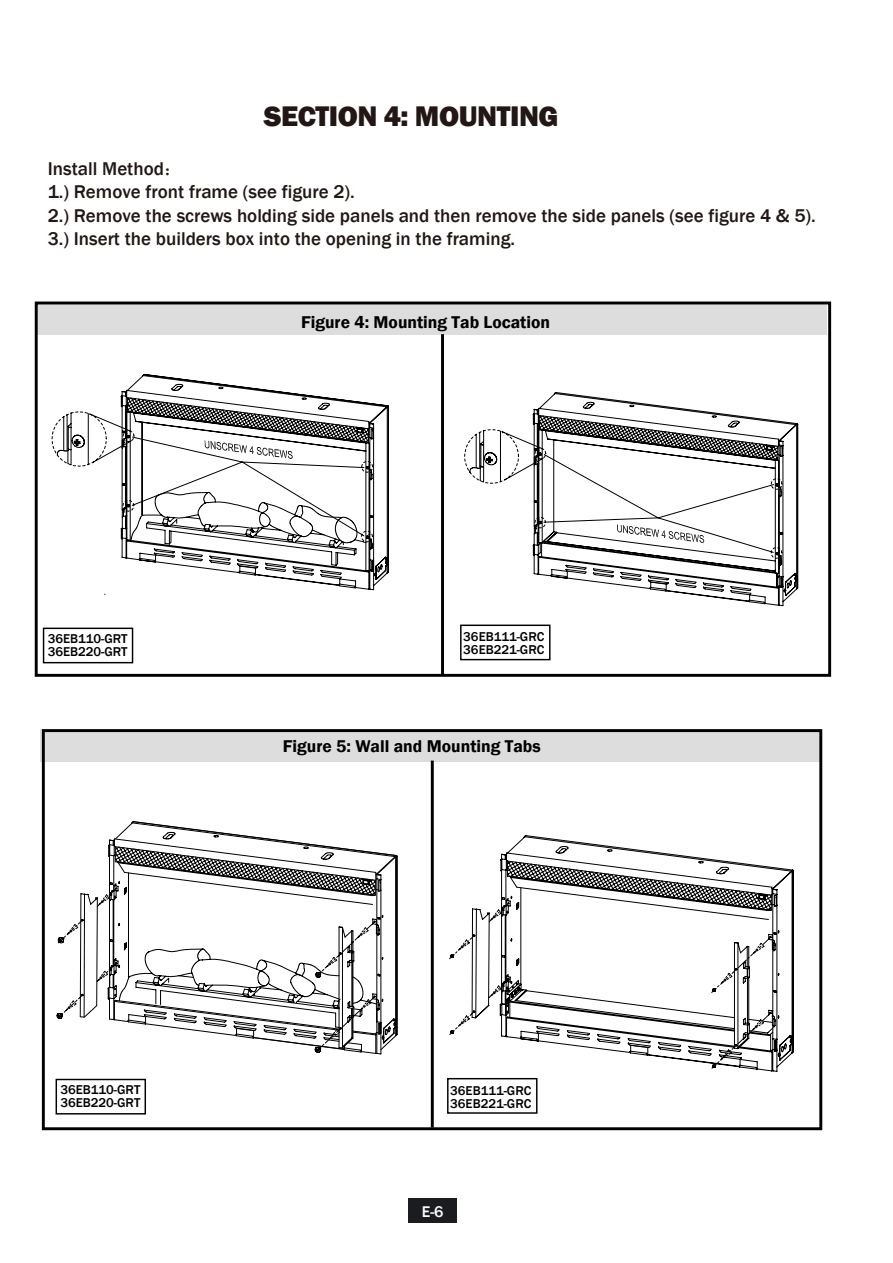
<style>
.page{position:relative;width:893px;height:1263px;background:#fff}
.page>*{position:absolute;margin:0;border:0;box-sizing:border-box;transform-origin:0 0}
.t1{font:800 29.25px "Franklin Gothic";letter-spacing:-.015em;color:#221714}
.t2{font:500 19.05px/23.4px "Franklin Gothic";color:#211714}
.t3{font:600 17.55px "Franklin Gothic";color:#000}
.t4{font:500 15.9px "Franklin Gothic";color:#fff}
.t5{font:500 13.2px/13.2px "Franklin Gothic";color:#000}
.s1{font-family:"Sim Sun";font-weight:400}
</style>
<div class="page">
<div style="left:35px;top:303px;width:792px;height:31px;background:#ddd"></div>
<div style="left:40px;top:729px;width:780px;height:32px;background:#ddd"></div>
<div style="left:42px;top:729px;width:780px;height:401px;border:3px solid #000"></div>
<div style="left:35px;top:301px;width:796px;height:376px;border:3px solid #000"></div>
<div style="left:408px;top:1199px;width:49px;height:24px;background:#1a1c20"></div>
<svg style="left:79px;top:593px;width:51px;height:425px"></svg>
<svg style="left:125px;top:374px;width:264px;height:209px"></svg>
<svg style="left:51px;top:411px;width:323px;height:132px"></svg>
<svg style="left:130px;top:491px;width:247px;height:423px"></svg>
<svg style="left:62px;top:1000px;width:15px;height:14px"></svg>
<svg style="left:93px;top:914px;width:305px;height:140px"></svg>
<svg style="left:96px;top:821px;width:302px;height:87px"></svg>
<svg style="left:65px;top:923px;width:14px;height:14px"></svg>
<svg style="left:533px;top:392px;width:265px;height:214px"></svg>
<svg style="left:464px;top:429px;width:319px;height:130px"></svg>
<svg style="left:514px;top:835px;width:280px;height:237px"></svg>
<svg style="left:500px;top:846px;width:287px;height:210px"></svg>
<svg style="left:500px;top:876px;width:274px;height:26px"></svg>
<svg style="left:449px;top:902px;width:331px;height:167px"></svg>
<svg style="left:454px;top:909px;width:311px;height:154px"></svg>
<hr style="left:441px;top:334px;width:3px;height:342px;background:#000">
<div style="left:43px;top:628px;width:90px;height:35px;border:1px solid #000"></div>
<div style="left:447px;top:1078px;width:90px;height:36px;border:1px solid #000"></div>
<div style="left:56px;top:1079px;width:90px;height:35px;border:1px solid #000"></div>
<div style="left:460px;top:624px;width:90px;height:36px;border:1px solid #000"></div>
<hr style="left:431px;top:761px;width:3px;height:366px;background:#000">
<h1 class="t1" style="left:264px;top:97px;width:296px">SECTION 4: MOUNTING</h1>
<p class="t2" style="left:48px;top:157px;width:769px">Install Method<span class="s1">：<br></span>1.) Remove front frame (see figure 2).<br>2.) Remove the screws holding side panels and then remove the side panels (see figure 4 &amp; 5).<br>3.) Insert the builders box into the opening in the framing.</p>
<p class="t5" style="left:48px;top:632px;width:81px">36EB110-GRT<br>36EB220-GRT</p>
<p class="t5" style="left:60px;top:1083px;width:81px">36EB110-GRT<br>36EB220-GRT</p>
<p class="t3" style="left:301px;top:312px;width:251px">Figure 4: Mounting Tab Location</p>
<p class="t5" style="left:463px;top:630px;width:83px">36EB111-GRC<br>36EB221-GRC</p>
<p class="t3" style="left:283px;top:735px;width:259px">Figure 5: Wall and Mounting Tabs</p>
<p class="t5" style="left:450px;top:1084px;width:83px">36EB111-GRC<br>36EB221-GRC</p>
<p class="t4" style="left:422px;top:1201px;width:23px">E-6</p>
</div>
